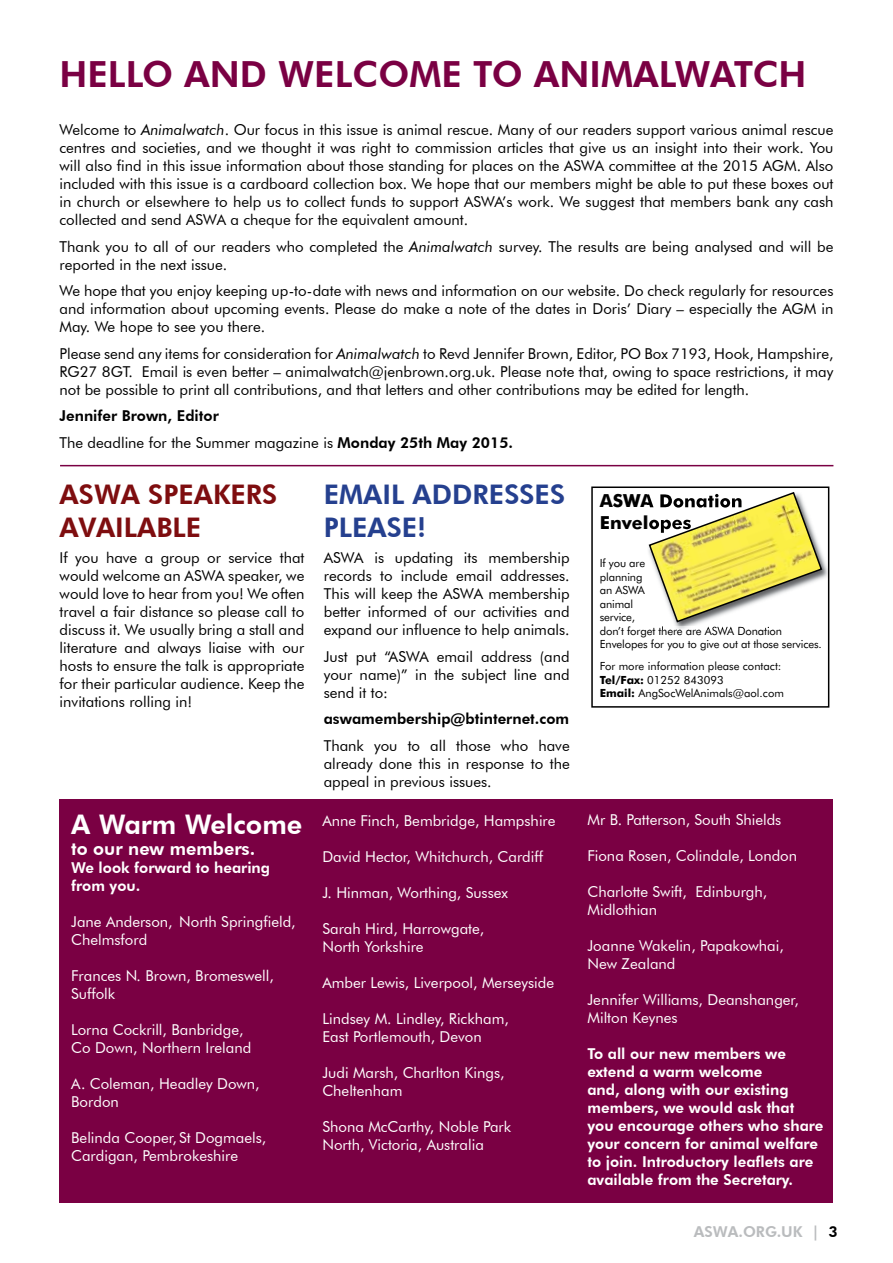
<style>
.page{position:relative;width:893px;height:1263px;background:#fff}
.page>*{position:absolute;margin:0;border:0;box-sizing:border-box;transform-origin:0 0}
.t1{font:800 36px "Futura BT";color:#7a0043}
.t2{font:800 27px/32.4px "Futura BT";color:#25408f}
.t3{font:800 27px/32.4px "Futura BT";color:#7e0d0f}
.t4{font:800 27px "Futura BT";color:#fff}
.t5{font:800 18px "Futura BT";color:#fff}
.t6{font:700 18px "Futura BT";color:#000}
.t7{font:15px/18px "Futura BT";color:#000;text-align:justify}
.t8{font:15px/18px "Futura BT";color:#fff}
.t9{font:800 15px/18px "Futura BT";color:#fff}
.t10{font:800 15px/26.5px "Futura BT";color:#000}
.t11{font:800 15px "Futura BT";color:#babcbe}
.t12{font:11.25px/13.5px "Futura BT";letter-spacing:-.01em;color:#000}
.s1{font-style:italic}
.s2{font-weight:400}
.s3{font-weight:700}
.s4{color:#000}
</style>
<div class="page">
<div style="left:60px;top:799px;width:773px;height:404px;background:#7a0043"></div>
<hr style="left:60px;top:465px;width:773px;height:1px;background:#7a0043">
<img style="left:674px;top:557px;width:152px;height:69px">
<img style="left:647px;top:515px;width:1px;height:14px">
<img style="left:648px;top:626px;width:133px;height:4px">
<svg style="left:648px;top:492px;width:175px;height:131px"></svg>
<div style="left:591px;top:486px;width:238px;height:222px;border:2px solid #000"></div>
<h1 class="t1" style="left:60px;top:52px;width:748px">HELLO AND WELCOME TO ANIMALWATCH</h1>
<p class="t7" style="left:60px;top:121px;width:775px">Welcome to <span class="s1">Animalwatch</span>. Our focus in this issue is animal rescue. Many of our readers support various animal rescue centres and societies, and we thought it was right to commission articles that give us an insight into their work. You will also find in this issue information about those standing for places on the ASWA committee at the 2015 AGM. Also included with this issue is a cardboard collection box. We hope that our members might be able to put these boxes out in church or elsewhere to help us to collect funds to support ASWA’s work. We suggest that members bank any cash collected and send ASWA a cheque for the equivalent amount.</p>
<p class="t7" style="left:60px;top:237px;width:775px">Thank you to all of our readers who completed the <span class="s1">Animalwatch</span> survey. The results are being analysed and will be reported in the next issue.</p>
<p class="t7" style="left:60px;top:282px;width:775px">We hope that you enjoy keeping up-to-date with news and information on our website. Do check regularly for resources and information about upcoming events. Please do make a note of the dates in Doris’ Diary – especially the AGM in May. We hope to see you there.</p>
<p class="t7" style="left:60px;top:344px;width:775px">Please send any items for consideration for <span class="s1">Animalwatch</span> to Revd Jennifer Brown, Editor, PO Box 7193, Hook, Hampshire, RG27 8GT. Email is even better – animalwatch@jenbrown.org.uk. Please note that, owing to space restrictions, it may not be possible to print all contributions, and that letters and other contributions may be edited for length.</p>
<p class="t10" style="left:60px;top:402px;width:455px">Jennifer Brown, Editor<br><span class="s2">The deadline for the Summer magazine is</span> Monday 25th May 2015.</p>
<h2 class="t2" style="left:324px;top:478px;width:243px">EMAIL ADDRESSES<br>PLEASE!</h2>
<p class="t7" style="left:324px;top:549px;width:247px">ASWA is updating its membership records to include email addresses.<br>This will keep the ASWA membership better informed of our activities and expand our influence to help animals.</p>
<p class="t7" style="left:324px;top:647px;width:247px">Just put “ASWA email address (and your name)” in the subject line and send it to:</p>
<p class="t10" style="left:324px;top:705px;width:247px">aswamembership@btinternet.com</p>
<p class="t7" style="left:324px;top:736px;width:247px">Thank you to all those who have already done this in response to the appeal in previous issues.</p>
<h2 class="t4" style="left:71px;top:808px;width:233px">A Warm Welcome</h2>
<p class="t5" style="left:71px;top:838px;width:186px">to our new members.</p>
<p class="t9" style="left:71px;top:859px;width:200px">We look forward to hearing from you.</p>
<p class="t8" style="left:71px;top:913px;width:226px">Jane Anderson, North Springfield,<br>Chelmsford</p>
<p class="t8" style="left:71px;top:967px;width:204px">Frances N. Brown, Bromeswell,<br>Suffolk</p>
<p class="t8" style="left:71px;top:1021px;width:182px">Lorna Cockrill, Banbridge,<br>Co Down, Northern Ireland</p>
<p class="t8" style="left:71px;top:1075px;width:190px">A. Coleman, Headley Down,<br>Bordon</p>
<p class="t8" style="left:71px;top:1129px;width:197px">Belinda Cooper, St Dogmaels,<br>Cardigan, Pembrokeshire</p>
<h2 class="t3" style="left:60px;top:478px;width:219px">ASWA SPEAKERS<br>AVAILABLE</h2>
<p class="t7" style="left:60px;top:549px;width:246px">If you have a group or service that would welcome an ASWA speaker, we would love to hear from you! We often travel a fair distance so please call to discuss it. We usually bring a stall and literature and always liaise with our hosts to ensure the talk is appropriate for their particular audience. Keep the invitations rolling in!</p>
<p class="t6" style="left:600px;top:511px;width:93px">Envelopes</p>
<p class="t12" style="left:600px;top:556px;width:224px">If you are<br>planning<br>an ASWA<br>animal<br>service,<br>don’t forget there are ASWA Donation<br>Envelopes for you to give out at those services.</p>
<p class="t12" style="left:600px;top:659px;width:186px">For more information please contact:<br><span class="s3">Tel/Fax:</span> 01252 843093<br><span class="s3">Email:</span> AngSocWelAnimals@aol.com</p>
<p class="t8" style="left:587px;top:810px;width:195px">Mr B. Patterson, South Shields</p>
<p class="t8" style="left:587px;top:846px;width:211px">Fiona Rosen, Colindale, London</p>
<p class="t8" style="left:587px;top:882px;width:181px">Charlotte Swift, Edinburgh,<br>Midlothian</p>
<p class="t8" style="left:587px;top:936px;width:198px">Joanne Wakelin, Papakowhai,<br>New Zealand</p>
<p class="t8" style="left:587px;top:990px;width:213px">Jennifer Williams, Deanshanger,<br>Milton Keynes</p>
<p class="t9" style="left:587px;top:1044px;width:238px">To all our new members we extend a warm welcome<br>and, along with our existing members, we would ask that you encourage others who share your concern for animal welfare to join. Introductory leaflets are available from the Secretary.</p>
<p class="t8" style="left:322px;top:812px;width:235px">Anne Finch, Bembridge, Hampshire</p>
<p class="t8" style="left:322px;top:848px;width:222px">David Hector, Whitchurch, Cardiff</p>
<p class="t8" style="left:322px;top:884px;width:187px">J. Hinman, Worthing, Sussex</p>
<p class="t8" style="left:322px;top:920px;width:163px">Sarah Hird, Harrowgate,<br>North Yorkshire</p>
<p class="t8" style="left:322px;top:974px;width:233px">Amber Lewis, Liverpool, Merseyside</p>
<p class="t8" style="left:322px;top:1010px;width:188px">Lindsey M. Lindley, Rickham,<br>East Portlemouth, Devon</p>
<p class="t8" style="left:322px;top:1064px;width:184px">Judi Marsh, Charlton Kings,<br>Cheltenham</p>
<p class="t8" style="left:322px;top:1118px;width:190px">Shona McCarthy, Noble Park<br>North, Victoria, Australia</p>
<p class="t11" style="left:694px;top:1222px;width:145px">ASWA.ORG.UK | <span class="s4">3</span></p>
</div>
